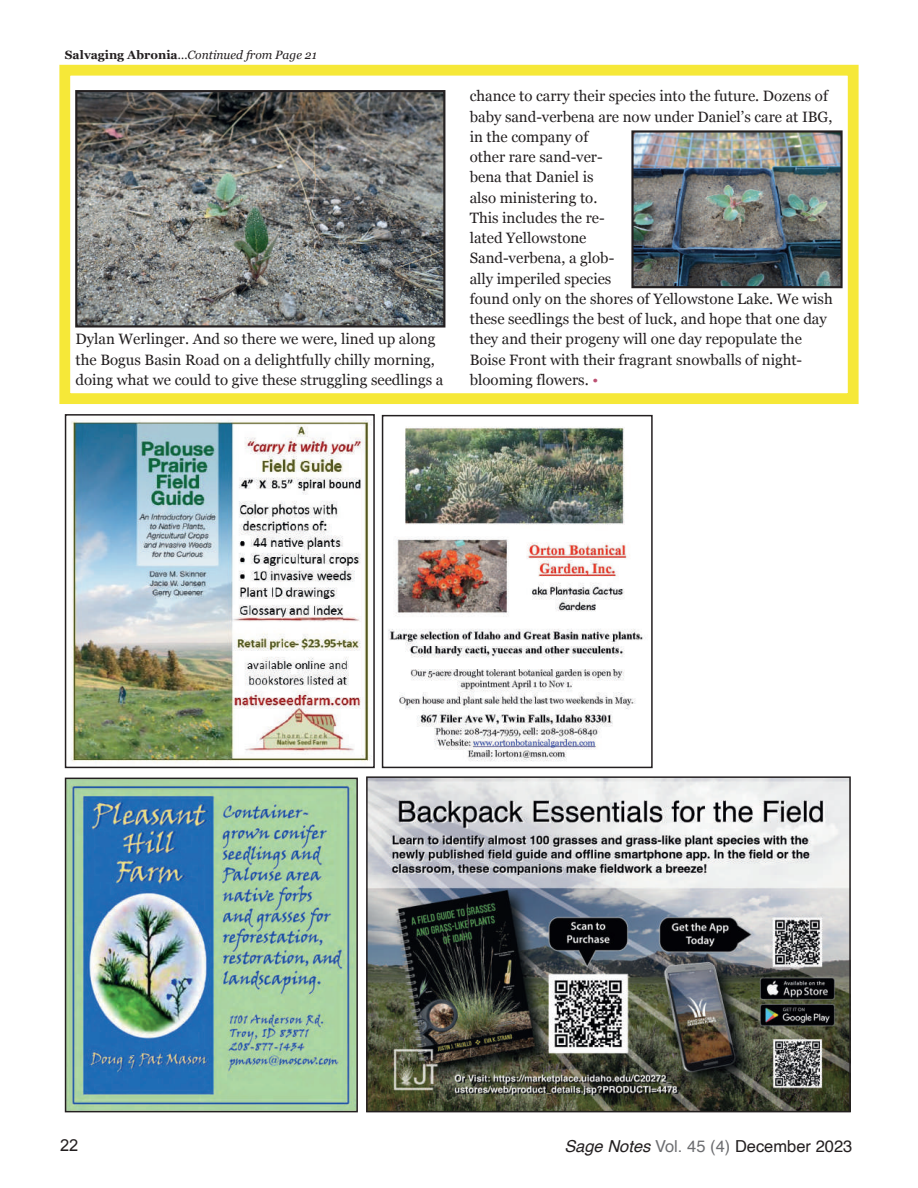
<style>
.page{position:relative;width:918px;height:1188px;background:#fff}
.page>*{position:absolute;margin:0;border:0;box-sizing:border-box;transform-origin:0 0}
.t1{font:16.5px "Helvetica";color:#231f20}
.t2{font:16.5px "Arial";color:#231f20}
.t3{font:15px/20.2px "Georgia";color:#231f20}
.t4{font:italic 12px "Georgia";color:#231f20}
.s1{font-weight:700;font-style:normal}
.s2{color:#bc5172}
.s3{font-style:italic}
.s4{color:#6c6d70}
</style>
<div class="page">
<div style="left:59px;top:65px;width:800px;height:339px;border:11px solid #f6e838"></div>
<img style="left:71px;top:420px;width:301px;height:343px">
<div style="left:65px;top:414px;width:310px;height:354px;border:2px solid #231f20"></div>
<img style="left:388px;top:427px;width:255px;height:335px">
<div style="left:382px;top:415px;width:271px;height:353px;border:2px solid #231f20"></div>
<img style="left:68px;top:781px;width:287px;height:328px">
<div style="left:65px;top:778px;width:293px;height:334px;border:2px solid #231f20"></div>
<img style="left:78px;top:93px;width:364px;height:232px">
<div style="left:75px;top:90px;width:370px;height:238px;border:2px solid #231f20"></div>
<img style="left:634px;top:133px;width:206px;height:152px">
<div style="left:631px;top:130px;width:212px;height:158px;border:2px solid #231f20"></div>
<img style="left:369px;top:779px;width:479px;height:330px">
<div style="left:366px;top:776px;width:485px;height:336px;border:2px solid #231f20"></div>
<p class="t4" style="left:65px;top:48px;width:254px"><span class="s1">Salvaging Abronia</span>...Continued from Page 21</p>
<p class="t3" style="left:76px;top:329px;width:369px">Dylan Werlinger. And so there we were, lined up along the Bogus Basin Road on a delightfully chilly morning, doing what we could to give these struggling seedlings a</p>
<p class="t3" style="left:470px;top:86px;width:365px">chance to carry their species into the future. Dozens of baby sand-verbena are now under Daniel’s care at IBG, in the company of<br>other rare sand-ver-<br>bena that Daniel is<br>also ministering to.<br>This includes the re-<br>lated Yellowstone<br>Sand-verbena, a glob-<br>ally imperiled species<br>found only on the shores of Yellowstone Lake. We wish these seedlings the best of luck, and hope that one day they and their progeny will one day repopulate the Boise Front with their fragrant snowballs of night&shy;blooming flowers. <span class="s2">•</span></p>
<p class="t2" style="left:60px;top:1136px;width:20px">22</p>
<p class="t1" style="left:564px;top:1139px;width:290px"><span class="s3">Sage Notes</span> <span class="s4">Vol. 45 (4)</span> December 2023</p>
</div>
